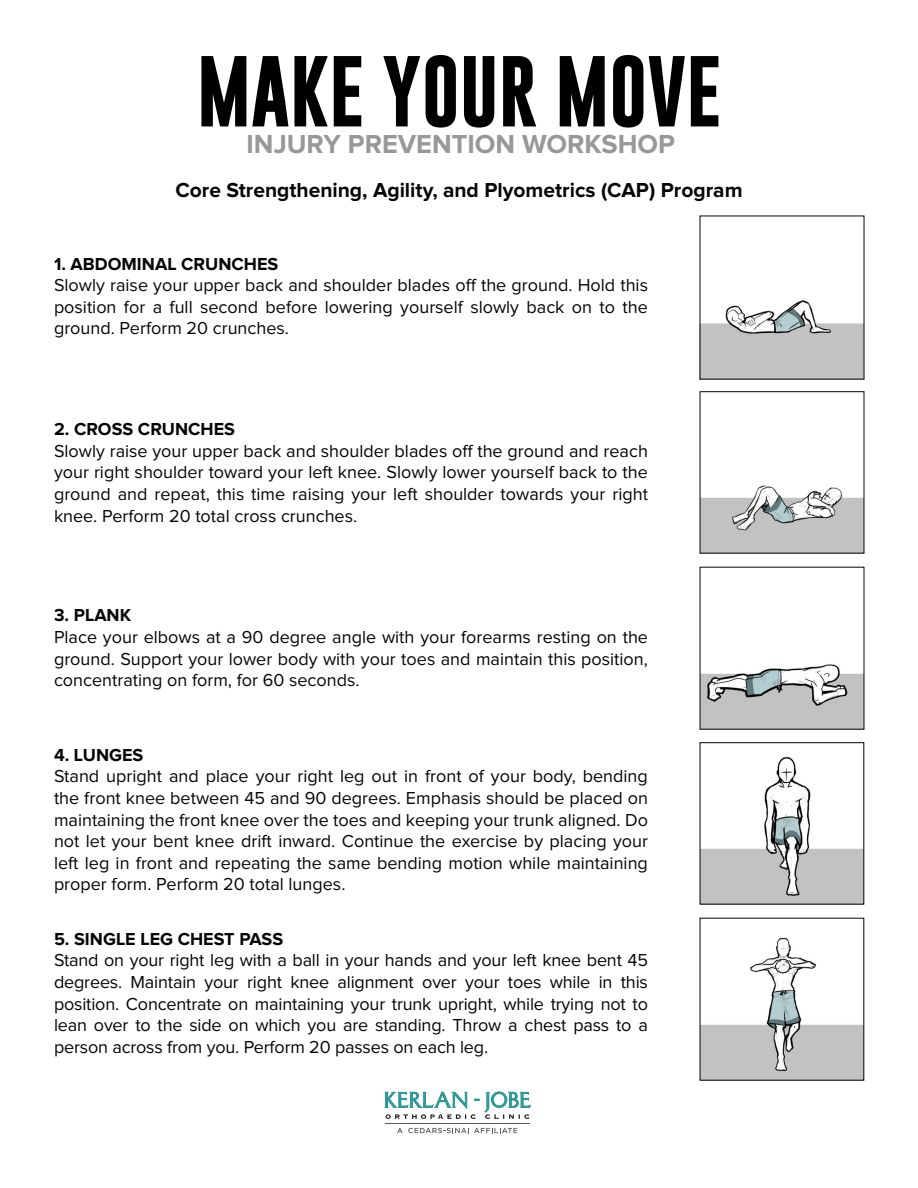
<style>
.page{position:relative;width:918px;height:1188px;background:#fff}
.page>*{position:absolute;margin:0;border:0;box-sizing:border-box;transform-origin:0 0}
.t1{font:700 72px "Gobold";color:#000}
.t2{font:700 27px "Proxima Nova";color:#9a9897}
.t3{font:700 21px "Proxima Nova";color:#060604}
.t4{font:18px/21.6px "Proxima Nova";color:#060604;text-align:justify}
.t5{font:700 18px "Proxima Nova";color:#060604}
</style>
<div class="page">
<hr style="left:385px;top:1124px;width:145px;height:1px;background:#585a5b">
<svg style="left:397px;top:1128px;width:120px;height:5px"></svg>
<svg style="left:385px;top:1091px;width:145px;height:28px"></svg>
<img style="left:702px;top:300px;width:160px;height:77px">
<img style="left:702px;top:485px;width:160px;height:66px">
<img style="left:702px;top:664px;width:160px;height:63px">
<img style="left:702px;top:756px;width:160px;height:146px">
<div style="left:700px;top:742px;width:164px;height:162px;border:1px solid #060604"></div>
<img style="left:702px;top:937px;width:160px;height:141px">
<h1 class="t1" style="left:197px;top:44px;width:526px">MAKE YOUR MOVE</h1>
<h2 class="t2" style="left:247px;top:132px;width:430px">INJURY PREVENTION WORKSHOP</h2>
<p class="t3" style="left:175px;top:180px;width:569px">Core Strengthening, Agility, and Plyometrics (CAP) Program</p>
<p class="t5" style="left:54px;top:255px;width:226px">1. ABDOMINAL CRUNCHES</p>
<p class="t4" style="left:54px;top:275px;width:596px">Slowly raise your upper back and shoulder blades off the ground. Hold this position for a full second before lowering yourself slowly back on to the ground. Perform 20 crunches.</p>
<p class="t5" style="left:54px;top:421px;width:183px">2. CROSS CRUNCHES</p>
<p class="t4" style="left:54px;top:441px;width:596px">Slowly raise your upper back and shoulder blades off the ground and reach your right shoulder toward your left knee. Slowly lower yourself back to the ground and repeat, this time raising your left shoulder towards your right knee. Perform 20 total cross crunches.</p>
<p class="t5" style="left:54px;top:607px;width:79px">3. PLANK</p>
<p class="t4" style="left:54px;top:627px;width:596px">Place your elbows at a 90 degree angle with your forearms resting on the ground. Support your lower body with your toes and maintain this position, concentrating on form, for 60 seconds.</p>
<p class="t5" style="left:54px;top:747px;width:91px">4. LUNGES</p>
<p class="t4" style="left:54px;top:766px;width:596px">Stand upright and place your right leg out in front of your body, bending the front knee between 45 and 90 degrees. Emphasis should be placed on maintaining the front knee over the toes and keeping your trunk aligned. Do not let your bent knee drift inward. Continue the exercise by placing your left leg in front and repeating the same bending motion while maintaining proper form. Perform 20 total lunges.</p>
<p class="t5" style="left:54px;top:930px;width:231px">5. SINGLE LEG CHEST PASS</p>
<p class="t4" style="left:54px;top:950px;width:596px">Stand on your right leg with a ball in your hands and your left knee bent 45 degrees. Maintain your right knee alignment over your toes while in this position. Concentrate on maintaining your trunk upright, while trying not to lean over to the side on which you are standing. Throw a chest pass to a person across from you. Perform 20 passes on each leg.</p>
</div>
